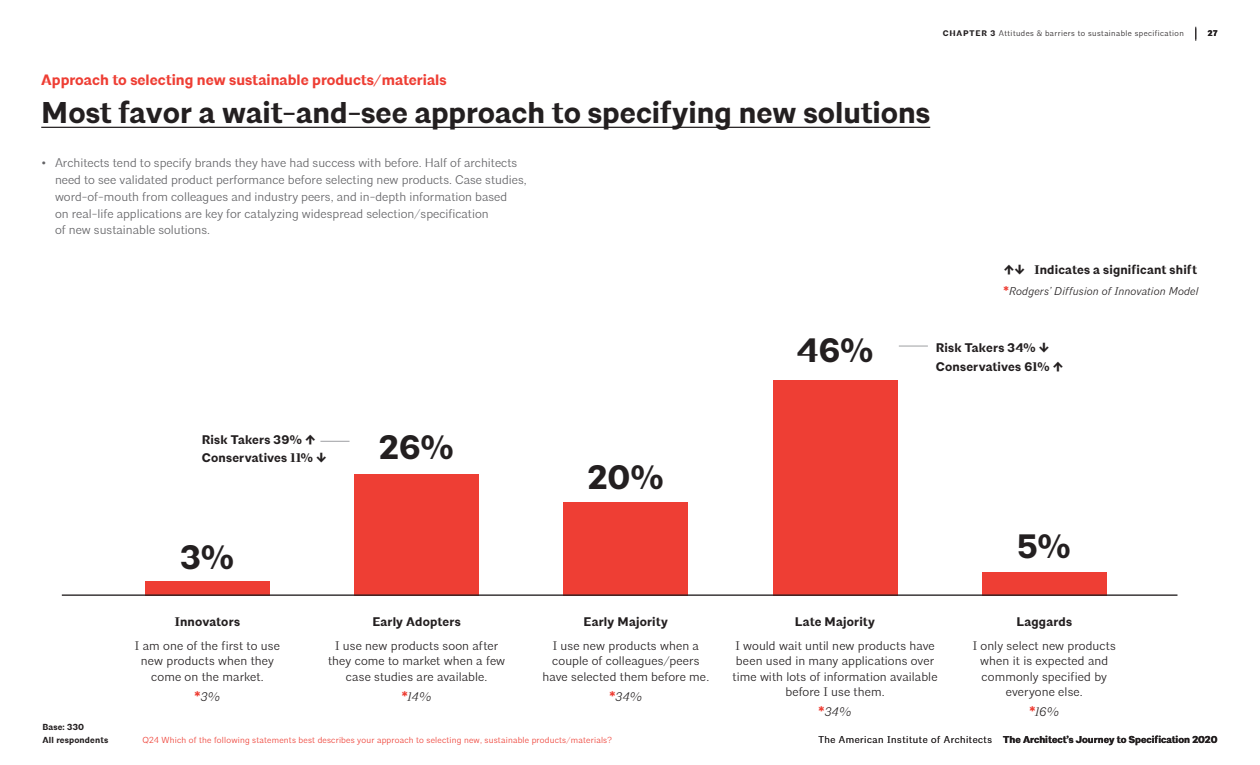
<style>
.page{position:relative;width:1260px;height:765px;background:#fff}
.page>*{position:absolute;margin:0;border:0;box-sizing:border-box;transform-origin:0 0}
.t1{font:700 33.75px "Architype";color:#231f20}
.t2{font:700 30px "Architype";color:#231f20}
.t3{font:700 15px "Architype";color:#ee3e34}
.t4{font:300 12.5px/15.6px "Architype";letter-spacing:.005em;color:#231f20;text-align:center}
.t5{font:300 12.5px/16.9px "Architype";color:#636366}
.t6{font:700 12.5px/17.9px "Architype";letter-spacing:.015em;color:#231f20}
.t7{font:italic 300 12.5px "Architype";color:#231f20}
.t8{font:italic 300 11.25px "Architype";letter-spacing:.015em;color:#231f20}
.t9{font:700 10px "Architype";color:#231f20}
.t10{font:300 8.75px "Architype";letter-spacing:.02em;color:#ee3e34}
.t11{font:700 8.75px/12.5px "Architype";letter-spacing:.02em;color:#231f20}
.t12{font:300 8.12px "Architype";letter-spacing:.05em;color:#231f20}
.t13{font:700 8.12px "Architype";color:#231f20}
.s1{font-weight:700}
.s2{font-family:"Source Code Variable";font-weight:400;font-size:17.5px}
.s3{font-weight:700;font-style:normal;font-size:12.5px;color:#ee3e34}
.s4{font-weight:700;font-style:normal;font-size:13.75px;color:#ee3e34}
.s5{font-weight:300}
</style>
<div class="page">
<div style="left:145px;top:582px;width:125px;height:14px;background:#ee3e34"></div>
<div style="left:354px;top:474px;width:125px;height:122px;background:#ee3e34"></div>
<div style="left:564px;top:502px;width:124px;height:94px;background:#ee3e34"></div>
<div style="left:773px;top:380px;width:124px;height:216px;background:#ee3e34"></div>
<div style="left:982px;top:572px;width:125px;height:24px;background:#ee3e34"></div>
<hr style="left:62px;top:594px;width:1116px;height:2px;background:#231f20">
<svg style="left:899px;top:346px;width:29px;height:1px"></svg>
<hr style="left:320px;top:441px;width:30px;height:1px;background:#9d9fa2">
<hr style="left:41px;top:127px;width:889px;height:1px;background:#231f20">
<svg style="left:1195px;top:27px;width:1px;height:14px"></svg>
<p class="t12" style="left:943px;top:28px;width:243px"><span class="s1">CHAPTER 3</span> Attitudes &amp; barriers to sustainable specification</p>
<p class="t13" style="left:1208px;top:28px;width:11px">27</p>
<p class="t3" style="left:41px;top:70px;width:407px">Approach to selecting new sustainable products/materials</p>
<h2 class="t2" style="left:41px;top:94px;width:891px">Most favor a wait-and-see approach to specifying new solutions</h2>
<p class="t5" style="left:55px;top:154px;width:473px;text-indent:-14px">• Architects tend to specify brands they have had success with before. Half of architects need to see validated product performance before selecting new products. Case studies, word-of-mouth from colleagues and industry peers, and in-depth information based<br>on real-life applications are key for catalyzing widespread selection/specification<br>of new sustainable solutions.</p>
<p class="t6" style="left:1004px;top:261px;width:195px"><span class="s2">↑↓</span> Indicates a significant shift</p>
<p class="t8" style="left:1004px;top:285px;width:196px"><span class="s3">*</span>Rodgers’ Diffusion of Innovation Model</p>
<h1 class="t1" style="left:796px;top:330px;width:78px">46%</h1>
<p class="t6" style="left:936px;top:339px;width:129px;line-height:18.4px">Risk Takers 34% <span class="s2">↓<br></span>Conservatives 61% <span class="s2">↑</span></p>
<p class="t6" style="left:202px;top:432px;width:126px">Risk Takers 39% <span class="s2">↑<br></span>Conservatives 11% <span class="s2">↓</span></p>
<h1 class="t1" style="left:180px;top:537px;width:55px">3%</h1>
<h1 class="t1" style="left:379px;top:427px;width:76px">26%</h1>
<h1 class="t1" style="left:588px;top:456px;width:77px">20%</h1>
<h1 class="t1" style="left:1018px;top:526px;width:54px">5%</h1>
<p class="t6" style="left:175px;top:613px;width:67px">Innovators</p>
<p class="t6" style="left:372px;top:613px;width:90px">Early Adopters</p>
<p class="t6" style="left:584px;top:613px;width:86px">Early Majority</p>
<p class="t6" style="left:795px;top:613px;width:82px">Late Majority</p>
<p class="t6" style="left:1016px;top:613px;width:57px">Laggards</p>
<p class="t4" style="left:135px;top:638px;width:146px">I am one of the first to use new products when they come on the market.</p>
<p class="t7" style="left:195px;top:689px;width:27px"><span class="s4">*</span>3%</p>
<p class="t4" style="left:328px;top:638px;width:179px">I use new products soon after they come to market when a few case studies are available.</p>
<p class="t7" style="left:402px;top:689px;width:31px"><span class="s4">*</span>14%</p>
<p class="t4" style="left:543px;top:638px;width:168px">I use new products when a couple of colleagues/peers have selected them before me.</p>
<p class="t7" style="left:609px;top:689px;width:34px"><span class="s4">*</span>34%</p>
<p class="t4" style="left:733px;top:638px;width:207px">I would wait until new products have been used in many applications over time with lots of information available before I use them.</p>
<p class="t7" style="left:819px;top:705px;width:34px"><span class="s4">*</span>34%</p>
<p class="t4" style="left:973px;top:638px;width:145px">I only select new products when it is expected and commonly specified by everyone else.</p>
<p class="t7" style="left:1029px;top:705px;width:31px"><span class="s4">*</span>16%</p>
<p class="t11" style="left:42px;top:721px;width:67px">Base: 330<br>All respondents</p>
<p class="t10" style="left:142px;top:734px;width:471px">Q24 Which of the following statements best describes your approach to selecting new, sustainable products/materials?</p>
<p class="t9" style="left:818px;top:733px;width:401px"><span class="s5">The American Institute of Architects</span> The Architect’s Journey to Specification 2020</p>
</div>
